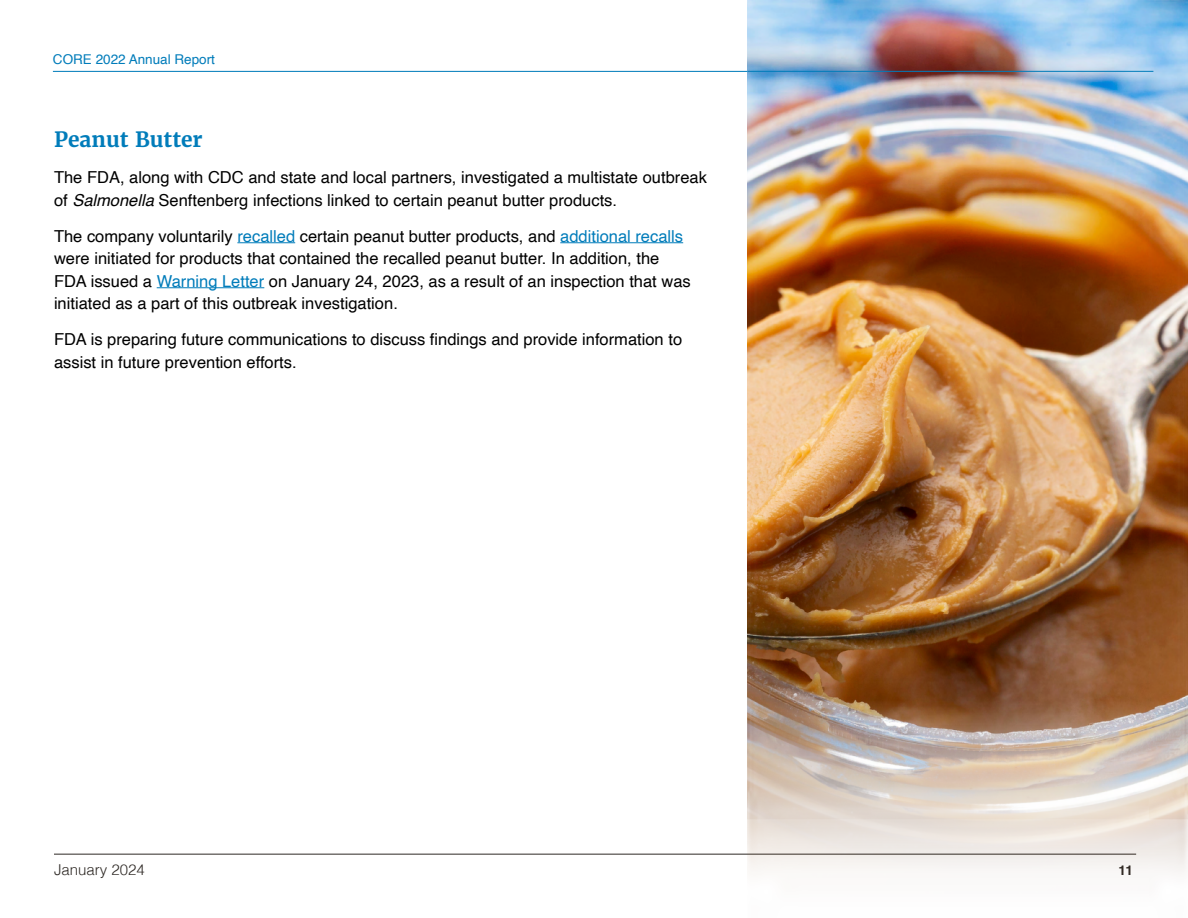
<style>
.page{position:relative;width:1188px;height:918px;background:#fff}
.page>*{position:absolute;margin:0;border:0;box-sizing:border-box;transform-origin:0 0}
.t1{font:700 21px "Merriweather";color:#007cba}
.t2{font:16.5px/22.5px "Helvetica";color:#000}
.t3{font:300 15px "Helvetica";color:#2e2925}
.t4{font:13.5px "Helvetica";color:#007cba}
.t5{font:700 13.5px "Helvetica";color:#2e2925}
.s1{font-style:italic}
.s2{color:#007cba}
</style>
<div class="page">
<hr style="left:53px;top:71px;width:1080px;height:1px;background:#007cba">
<hr style="left:54px;top:854px;width:1082px;height:1px;background:#2e2925">
<hr style="left:237px;top:242px;width:58px;height:1px;background:#007cba">
<hr style="left:560px;top:242px;width:123px;height:1px;background:#007cba">
<hr style="left:157px;top:287px;width:107px;height:1px;background:#007cba">
<img style="left:747px;top:0;width:441px;height:872px">
<hr style="left:747px;top:71px;width:406px;height:1px;background:#007cba">
<p class="t4" style="left:53px;top:49px;width:164px">CORE 2022 Annual Report</p>
<p class="t1" style="left:54px;top:126px;width:150px">Peanut Butter</p>
<p class="t2" style="left:54px;top:166px;width:654px">The FDA, along with CDC and state and local partners, investigated a multistate outbreak of <span class="s1">Salmonella</span> Senftenberg infections linked to certain peanut butter products.</p>
<p class="t2" style="left:54px;top:225px;width:638px">The company voluntarily <span class="s2">recalled</span> certain peanut butter products, and <span class="s2">additional recalls </span>were initiated for products that contained the recalled peanut butter. In addition, the FDA issued a <span class="s2">Warning Letter</span> on January 24, 2023, as a result of an inspection that was initiated as a part of this outbreak investigation.</p>
<p class="t2" style="left:54px;top:328px;width:630px">FDA is preparing future communications to discuss findings and provide information to assist in future prevention efforts.</p>
<p class="t3" style="left:54px;top:857px;width:92px">January 2024</p>
<p class="t5" style="left:1119px;top:862px;width:16px">11</p>
</div>
